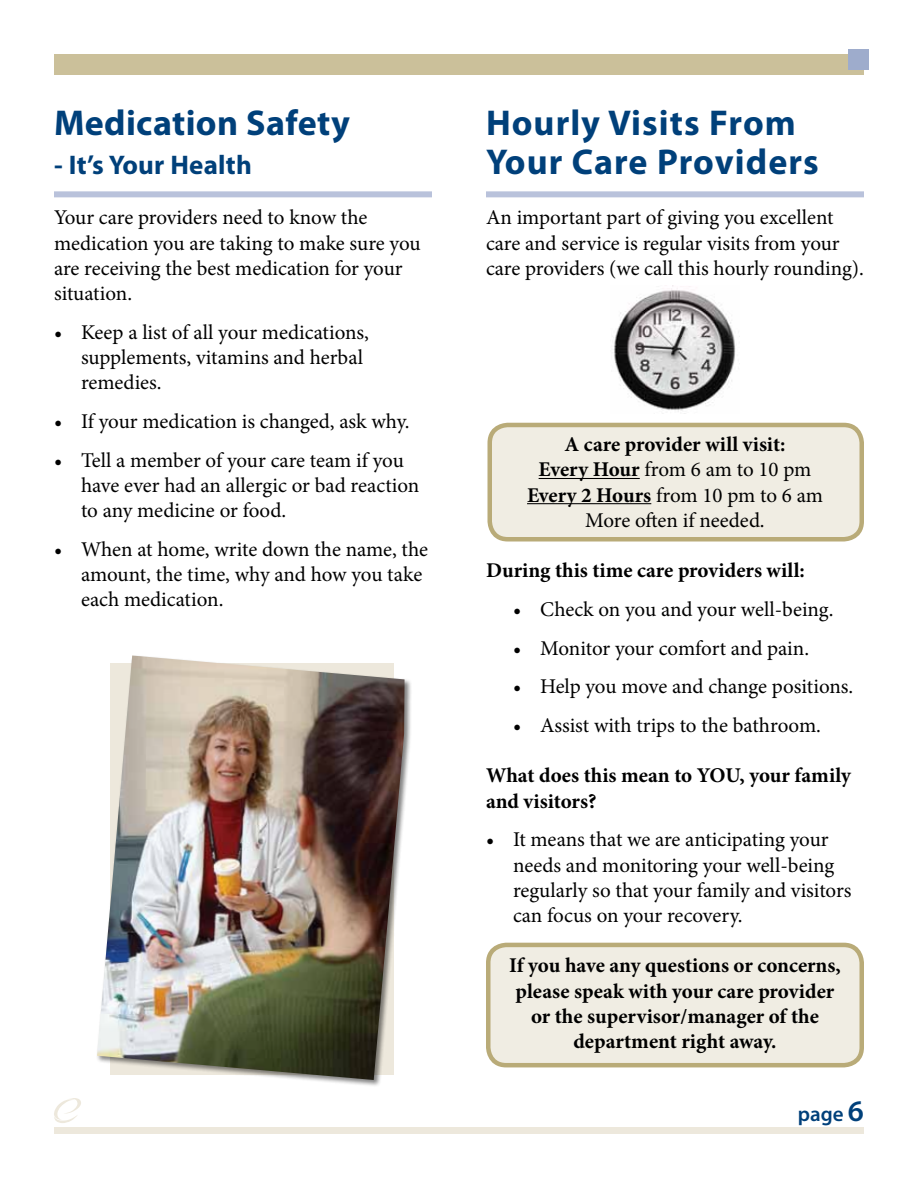
<style>
.page{position:relative;width:918px;height:1188px;background:#fff}
.page>*{position:absolute;margin:0;border:0;box-sizing:border-box;transform-origin:0 0}
.t1{font:700 36px/39px "Myriad Pro";letter-spacing:.02em;color:#00407a}
.t2{font:700 27px "Myriad Pro";letter-spacing:.01em;color:#00407a}
.t3{font:21px/25.2px "Minion Pro";letter-spacing:-.005em;color:#000}
.t4{font:700 21px/25.2px "Minion Pro";color:#000}
.t5{font:600 21px "Myriad Pro";color:#00407a}
.s1{font-weight:700}
.s2{font-size:30px}
</style>
<div class="page">
<div style="left:54px;top:54px;width:810px;height:20px;background:#cbc09a"></div>
<div style="left:54px;top:1127px;width:810px;height:7px;background:#ede8dc"></div>
<svg style="left:54px;top:1098px;width:27px;height:25px"></svg>
<div style="left:848px;top:50px;width:20px;height:20px;background:#9eaccc"></div>
<div style="left:54px;top:191px;width:378px;height:6px;background:#b9c2db"></div>
<div style="left:488px;top:945px;width:374px;height:120px;background:#f0ede3;border-radius:18px"></div>
<div style="left:486px;top:943px;width:378px;height:124px;border:4px solid #b9ab78;border-radius:18px"></div>
<div style="left:490px;top:425px;width:372px;height:114px;background:#f0ede3;border-radius:18px"></div>
<div style="left:488px;top:423px;width:376px;height:119px;border:4px solid #b9ab78;border-radius:18px"></div>
<hr style="left:539px;top:478px;width:101px;height:1px;background:#000">
<hr style="left:527px;top:503px;width:124px;height:1px;background:#000">
<div style="left:486px;top:191px;width:378px;height:6px;background:#b9c2db"></div>
<img style="left:614px;top:285px;width:122px;height:129px">
<div style="left:96px;top:654px;width:317px;height:434px;background:#000;opacity:.5"></div>
<img style="left:97px;top:656px;width:308px;height:424px">
<h1 class="t1" style="left:54px;top:102px;width:297px">Medication Safety</h1>
<p class="t2" style="left:54px;top:147px;width:199px">- It’s Your Health</p>
<p class="t3" style="left:54px;top:205px;width:368px">Your care providers need to know the medication you are taking to make sure you are receiving the best medication for your situation.</p>
<p class="t3" style="left:81px;top:319px;width:289px;text-indent:-27px">• Keep a list of all your medications, supplements, vitamins and herbal remedies.</p>
<p class="t3" style="left:54px;top:409px;width:357px">• If your medication is changed, ask why.</p>
<p class="t3" style="left:81px;top:447px;width:340px;text-indent:-27px">• Tell a member of your care team if you have ever had an allergic or bad reaction to any medicine or food.</p>
<p class="t3" style="left:81px;top:536px;width:349px;text-indent:-27px">• When at home, write down the name, the amount, the time, why and how you take each medication.</p>
<h1 class="t1" style="left:486px;top:102px;width:334px">Hourly Visits From<br>Your Care Providers</h1>
<p class="t3" style="left:486px;top:205px;width:380px">An important part of giving you excellent care and service is regular visits from your care providers (we call this hourly rounding).</p>
<p class="t3" style="left:527px;top:432px;width:297px;text-align:center"><span class="s1">A care provider will visit:<br>Every Hour</span> from 6 am to 10 pm<br><span class="s1">Every 2 Hours</span> from 10 pm to 6 am<br>More often if needed.</p>
<p class="t4" style="left:486px;top:558px;width:320px">During this time care providers will:</p>
<p class="t3" style="left:513px;top:597px;width:322px">• Check on you and your well-being.</p>
<p class="t3" style="left:513px;top:635px;width:298px">• Monitor your comfort and pain.</p>
<p class="t3" style="left:513px;top:674px;width:342px">• Help you move and change positions.</p>
<p class="t3" style="left:513px;top:713px;width:310px">• Assist with trips to the bathroom.</p>
<p class="t4" style="left:486px;top:763px;width:367px">What does this mean to YOU, your family and visitors?</p>
<p class="t3" style="left:513px;top:827px;width:340px;text-indent:-27px">• It means that we are anticipating your needs and monitoring your well-being regularly so that your family and visitors can focus on your recovery.</p>
<p class="t4" style="left:509px;top:953px;width:333px;text-align:center">If you have any questions or concerns, please speak with your care provider or the supervisor/manager of the department right away.</p>
<p class="t5" style="left:798px;top:1100px;width:68px">page <span class="s2">6</span></p>
</div>
